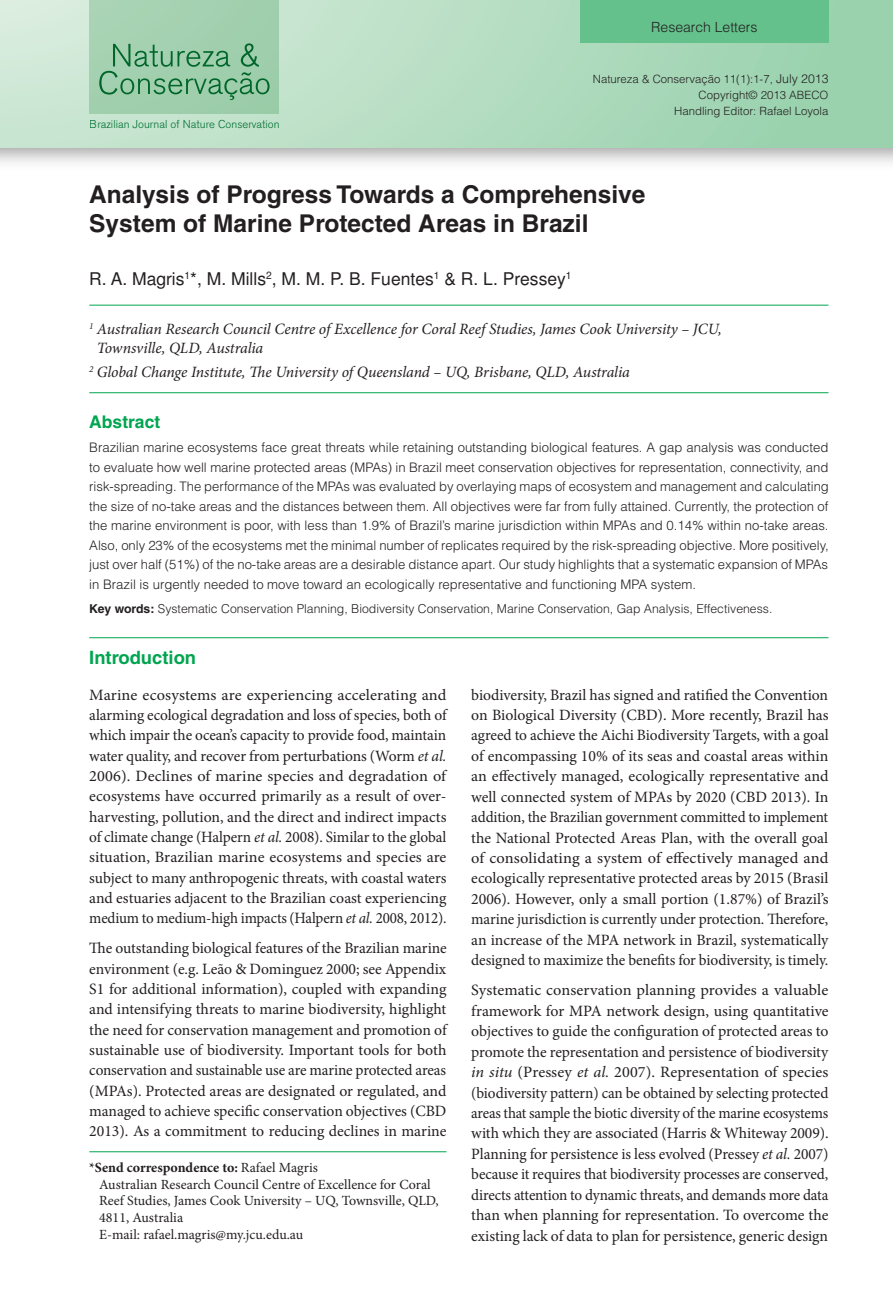
<style>
.page{position:relative;width:893px;height:1315px;background:#fff}
.page>*{position:absolute;margin:0;border:0;box-sizing:border-box;transform-origin:0 0}
.Título___1o_idioma{font:700 24.5px/29.6px "Helvetica";color:#231f20}
.Sub-título___1o_níve{font:700 18.38px "Helvetica";color:#00a54f}
.Autores{font:17.5px "Helvetica";color:#231f20}
.Resumo___título{font:700 17.5px "Helvetica";color:#00a54f}
.Corpo{font:15.75px/20.5px "Minion Pro";letter-spacing:-.005em;color:#231f20;text-align:justify}
.Corpo-2{font:15.75px/20.3px "Minion Pro";letter-spacing:-.005em;color:#231f20;text-align:justify;scale:1.04 1}
.Endereço{font:italic 15.75px/19.1px "Minion Pro";letter-spacing:-.01em;color:#231f20}
.autor_correspondênci{font:14px/16.8px "Minion Pro";color:#231f20}
.t1{font:300 14px "Helvetica";color:#231f20}
.Resumo{font:300 13.12px/19.4px "Helvetica";color:#231f20;text-align:justify}
.Palavras-chave{font:300 12.25px "Helvetica";color:#231f20}
.pag_inicial{font:300 11.38px/15.8px "Helvetica";color:#231f20;text-align:right}
.t2{font:300 11.2px "Akzidenz Grotesk BE";color:#007e3d}
.s1{font-size:12.25px}
.s2{font-weight:700}
.s3{font-style:italic}
</style>
<div class="page">
<div style="left:0;top:0;width:893px;height:147px;background:linear-gradient(to right,#d3ead9,#97d1ab)"></div>
<div style="left:90px;top:0;width:189px;height:113px;background:#a3d0b0"></div>
<svg style="left:99px;top:43px;width:171px;height:57px"></svg>
<div style="left:580px;top:0;width:248px;height:42px;background:#65c18b"></div>
<hr style="left:89px;top:305px;width:739px;height:1px;background:#00a54f">
<hr style="left:89px;top:392px;width:739px;height:1px;background:#00a54f">
<hr style="left:89px;top:637px;width:739px;height:1px;background:#00a54f">
<hr style="left:89px;top:1151px;width:357px;height:1px;background:#00a54f">
<p class="t1" style="left:651px;top:19px;width:108px">Research Letters</p>
<p class="t2" style="left:90px;top:118px;width:191px">Brazilian Journal of Nature Conservation</p>
<p class="pag_inicial" style="left:593px;top:71px;width:237px">Natureza &amp; Conservação 11(1):1-7, <span class="s1">July 2013<br></span>Copyright© 2013 ABECO<br>Handling Editor: Rafael Loyola</p>
<p class="Título___1o_idioma" style="left:89px;top:179px;width:558px">Analysis of Progress Towards a Comprehensive<br>System of Marine Protected Areas in Brazil</p>
<p class="Autores" style="left:89px;top:268px;width:484px">R. A. Magris<sup>1</sup>*, M. Mills<sup>2</sup>, M. M. P. B. Fuentes<sup>1</sup> &amp; R. L. Pressey<sup>1</sup></p>
<p class="Endereço" style="left:97px;top:319px;width:626px;text-indent:-7px"><sup>1</sup> Australian Research Council Centre of Excellence for Coral Reef Studies, James Cook University – JCU,<br>Townsville, QLD, Australia</p>
<p class="Endereço" style="left:89px;top:362px;width:542px"><sup>2</sup> Global Change Institute, The University of Queensland – UQ, Brisbane, QLD, Australia</p>
<p class="Resumo___título" style="left:89px;top:411px;width:72px">Abstract</p>
<p class="Resumo" style="left:89px;top:438px;width:741px">Brazilian marine ecosystems face great threats while retaining outstanding biological features. A gap analysis was conducted to evaluate how well marine protected areas (MPAs) in Brazil meet conservation objectives for representation, connectivity, and risk-spreading. The performance of the MPAs was evaluated by overlaying maps of ecosystem and management and calculating the size of no-take areas and the distances between them. All objectives were far from fully attained. Currently, the protection of the marine environment is poor, with less than 1.9% of Brazil’s marine jurisdiction within MPAs and 0.14% within no-take areas.<br>Also, only 23% of the ecosystems met the minimal number of replicates required by the risk-spreading objective. More positively, just over half (51%) of the no-take areas are a desirable distance apart. Our study highlights that a systematic expansion of MPAs in Brazil is urgently needed to move toward an ecologically representative and functioning MPA system.</p>
<p class="Palavras-chave" style="left:89px;top:601px;width:685px"><span class="s2">Key words:</span> Systematic Conservation Planning, Biodiversity Conservation, Marine Conservation, Gap Analysis, Effectiveness.</p>
<p class="Sub-título___1o_níve" style="left:89px;top:646px;width:108px">Introduction</p>
<p class="Corpo-2" style="left:89px;top:684px;width:345px">Marine ecosystems are experiencing accelerating and alarming ecological degradation and loss of species, both of which impair the ocean’s capacity to provide food, maintain water quality, and recover from perturbations (Worm <span class="s3">et al.<br></span>2006). Declines of marine species and degradation of ecosystems have occurred primarily as a result of over&shy;harvesting, pollution, and the direct and indirect impacts of climate change (Halpern <span class="s3">et al.</span> 2008). Similar to the global situation, Brazilian marine ecosystems and species are subject to many anthropogenic threats, with coastal waters and estuaries adjacent to the Brazilian coast experiencing medium to medium-high impacts (Halpern <span class="s3">et al.</span> 2008, 2012).</p>
<p class="Corpo" style="left:89px;top:938px;width:359px">The outstanding biological features of the Brazilian marine environment (e.g. Leão &amp; Dominguez 2000; see Appendix S1 for additional information), coupled with expanding and intensifying threats to marine biodiversity, highlight the need for conservation management and promotion of sustainable use of biodiversity. Important tools for both conservation and sustainable use are marine protected areas (MPAs). Protected areas are designated or regulated, and managed to achieve specific conservation objectives (CBD 2013). As a commitment to reducing declines in marine</p>
<p class="Corpo" style="left:471px;top:684px;width:359px">biodiversity, Brazil has signed and ratified the Convention on Biological Diversity (CBD). More recently, Brazil has agreed to achieve the Aichi Biodiversity Targets, with a goal of encompassing 10% of its seas and coastal areas within an effectively managed, ecologically representative and well connected system of MPAs by 2020 (CBD 2013). In addition, the Brazilian government committed to implement the National Protected Areas Plan, with the overall goal of consolidating a system of effectively managed and ecologically representative protected areas by 2015 (Brasil 2006). However, only a small portion (1.87%) of Brazil’s marine jurisdiction is currently under protection. Therefore, an increase of the MPA network in Brazil, systematically designed to maximize the benefits for biodiversity, is timely.</p>
<p class="Corpo" style="left:471px;top:980px;width:359px">Systematic conservation planning provides a valuable framework for MPA network design, using quantitative objectives to guide the configuration of protected areas to promote the representation and persistence of biodiversity <span class="s3">in situ</span> (Pressey <span class="s3">et al.</span> 2007). Representation of species (biodiversity pattern) can be obtained by selecting protected areas that sample the biotic diversity of the marine ecosystems with which they are associated (Harris &amp; Whiteway 2009).<br>Planning for persistence is less evolved (Pressey <span class="s3">et al.</span> 2007) because it requires that biodiversity processes are conserved, directs attention to dynamic threats, and demands more data than when planning for representation. To overcome the existing lack of data to plan for persistence, generic design</p>
<p class="autor_correspondênci" style="left:99px;top:1159px;width:341px;text-indent:-10px"><span class="s2">*Send correspondence to:</span> Rafael Magris<br>Australian Research Council Centre of Excellence for Coral Reef Studies, James Cook University – UQ, Townsville, QLD, 4811, Australia<br>E-mail: rafael.magris@my.jcu.edu.au</p>
</div>
